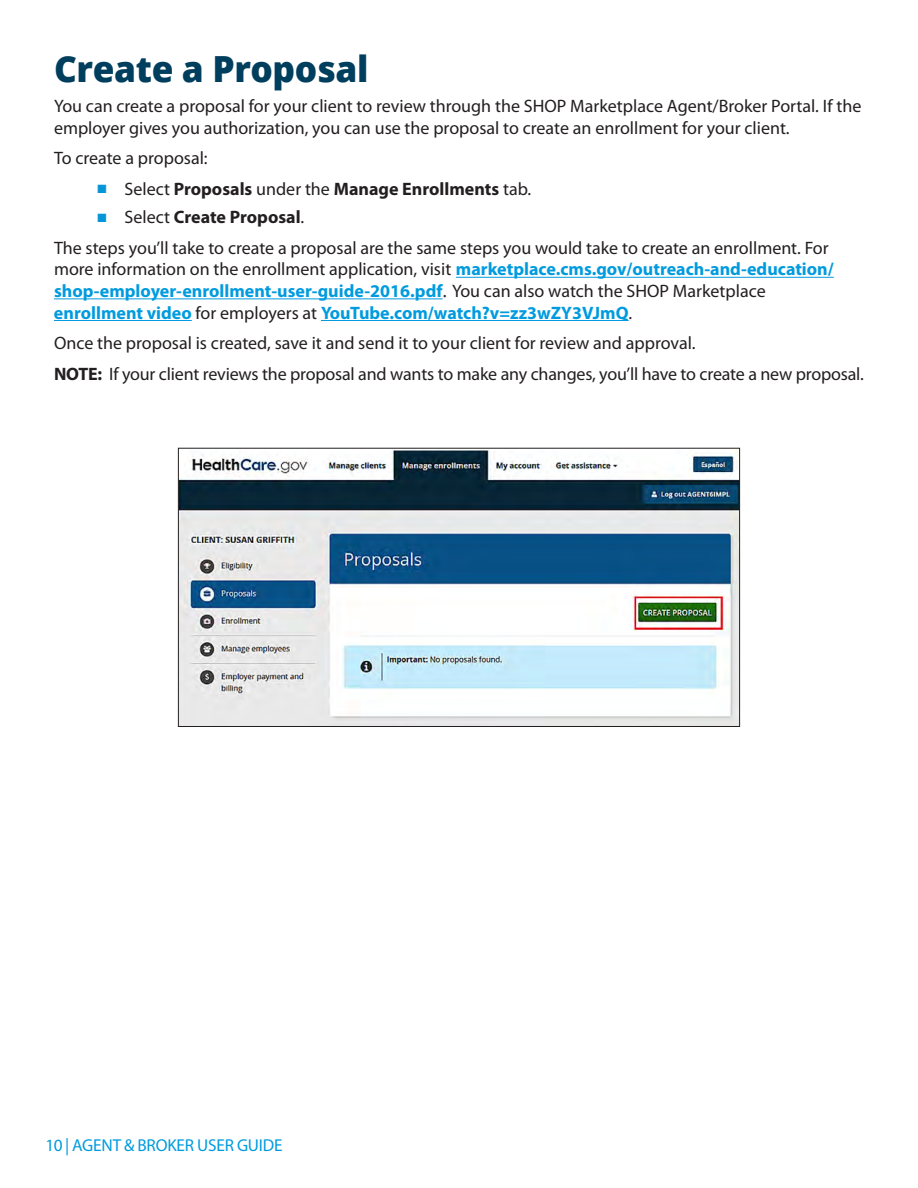
<style>
.page{position:relative;width:918px;height:1188px;background:#fff}
.page>*{position:absolute;margin:0;border:0;box-sizing:border-box;transform-origin:0 0}
.Header_-_Navy_Blue{font:800 36px "Open Sans";letter-spacing:-.01em;color:#003e5e}
.text_no_indent{font:18px/21.6px "Myriad Pro";color:#231f20}
.t1{font:700 18px "Myriad Pro";color:#231f20}
.t2{font:17.25px "Myriad Pro";letter-spacing:-.01em;color:#009bde}
.s1{color:#0696d7}
.s2{font-weight:400}
.s3{font-weight:700;color:#009bde}
.s4{font-family:"Open Sans"}
.s5{font-weight:700}
</style>
<div class="page">
<hr style="left:456px;top:277px;width:378px;height:1px;background:#009bde">
<hr style="left:54px;top:298px;width:389px;height:1px;background:#009bde">
<hr style="left:54px;top:320px;width:138px;height:1px;background:#009bde">
<hr style="left:321px;top:320px;width:308px;height:1px;background:#009bde">
<img style="left:180px;top:450px;width:558px;height:275px">
<div style="left:178px;top:448px;width:562px;height:279px;border:1px solid #231f20"></div>
<p class="Header_-_Navy_Blue" style="left:54px;top:41px;width:316px">Create a Proposal</p>
<p class="text_no_indent" style="left:54px;top:96px;width:809px">You can create a proposal for your client to review through the SHOP Marketplace Agent/Broker Portal. If the employer gives you authorization, you can use the proposal to create an enrollment for your client.</p>
<p class="text_no_indent" style="left:54px;top:148px;width:155px">To create a proposal:</p>
<p class="t1" style="left:98px;top:179px;width:434px"><span class="s1">■</span> <span class="s2">Select</span> Proposals <span class="s2">under the</span> Manage Enrollments <span class="s2">tab.</span></p>
<p class="t1" style="left:98px;top:207px;width:207px"><span class="s1">■</span> <span class="s2">Select</span> Create Proposal<span class="s2">.</span></p>
<p class="text_no_indent" style="left:54px;top:237px;width:781px">The steps you’ll take to create a proposal are the same steps you would take to create an enrollment. For more information on the enrollment application, visit <span class="s3">marketplace.cms.gov/outreach-and-education/ shop-employer-enrollment-user-guide-2016.pdf</span><span class="s4">.</span> You can also watch the SHOP Marketplace <span class="s3">enrollment video</span> for employers at <span class="s3">YouTube.com/watch?v=zz3wZY3VJmQ</span>.</p>
<p class="text_no_indent" style="left:54px;top:333px;width:641px">Once the proposal is created, save it and send it to your client for review and approval.</p>
<p class="text_no_indent" style="left:54px;top:363px;width:810px"><span class="s5">NOTE:</span> If your client reviews the proposal and wants to make any changes, you’ll have to create a new proposal.</p>
<p class="t2" style="left:45px;top:1136px;width:239px">10 | AGENT &amp; BROKER USER GUIDE</p>
</div>
